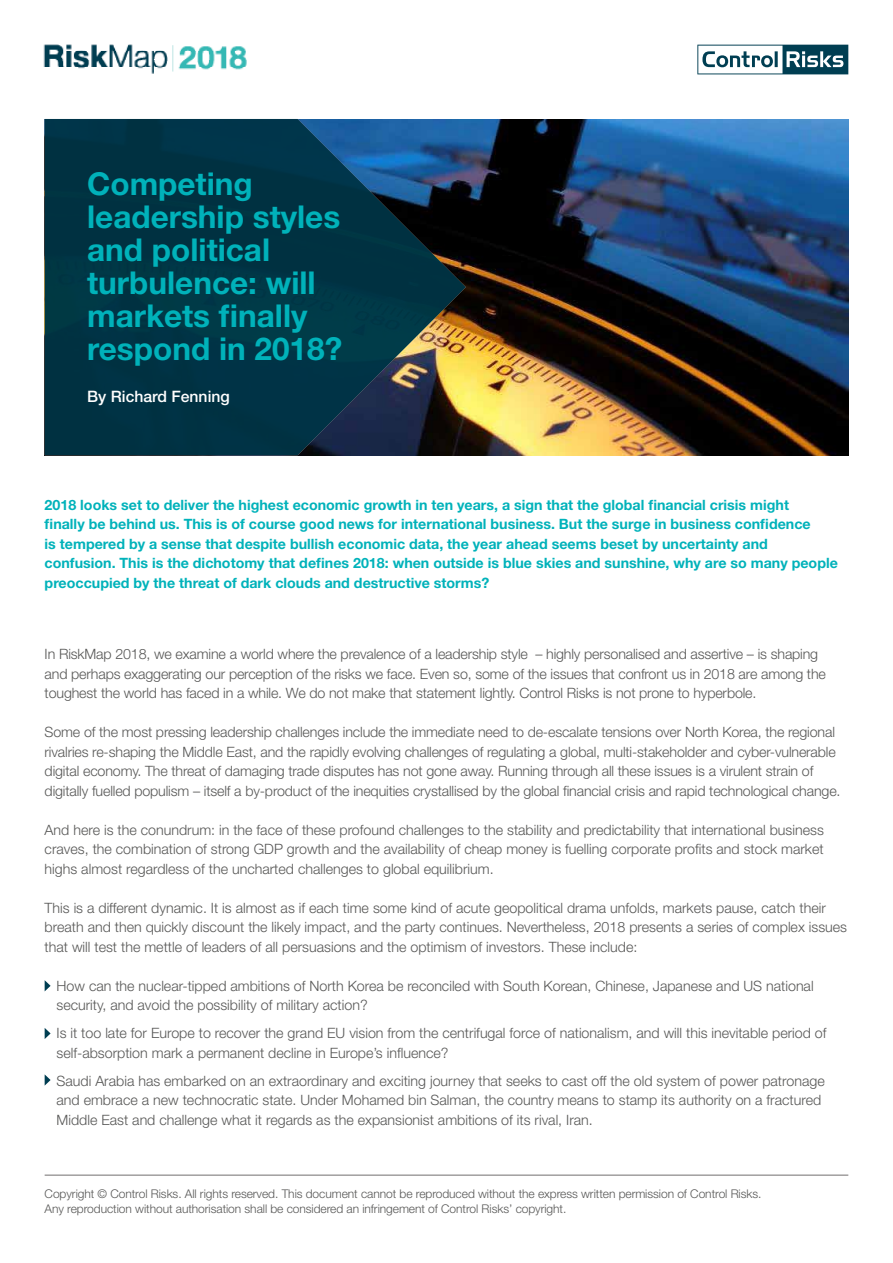
<style>
.page{position:relative;width:893px;height:1263px;background:#fff}
.page>*{position:absolute;margin:0;border:0;box-sizing:border-box;transform-origin:0 0}
.t1{font:700 31.5px/33px "Helvetica Neue LT Std";color:#00b2ba}
.t2{font:500 15.75px "Helvetica Neue LT Std";color:#fff}
.t3{font:300 14.25px/19.5px "Helvetica Neue LT Std";color:#575756}
.t4{font:700 14.25px/19.5px "Helvetica Neue LT Std";color:#00b2ba}
.t5{font:300 12px/15px "Helvetica Neue LT Std";letter-spacing:-.005em;color:#575756}
</style>
<div class="page">
<hr style="left:45px;top:1174px;width:803px;height:2px;background:#a19f9f">
<img style="left:43px;top:45px;width:204px;height:29px">
<svg style="left:697px;top:45px;width:151px;height:29px"></svg>
<img style="left:466px;top:119px;width:382px;height:336px">
<svg style="left:45px;top:119px;width:421px;height:336px;background:#0b3848"></svg>
<svg style="left:45px;top:980px;width:6px;height:11px"></svg>
<svg style="left:45px;top:1028px;width:6px;height:11px"></svg>
<svg style="left:45px;top:1075px;width:6px;height:11px"></svg>
<h1 class="t1" style="left:87px;top:167px;width:256px">Competing leadership styles and political turbulence: will markets finally respond in 2018?</h1>
<p class="t2" style="left:87px;top:387px;width:144px">By Richard Fenning</p>
<p class="t4" style="left:45px;top:495px;width:795px">2018 looks set to deliver the highest economic growth in ten years, a sign that the global financial crisis might<br>finally be behind us. This is of course good news for international business. But the surge in business confidence<br>is tempered by a sense that despite bullish economic data, the year ahead seems beset by uncertainty and confusion. This is the dichotomy that defines 2018: when outside is blue skies and sunshine, why are so many people preoccupied by the threat of dark clouds and destructive storms?</p>
<p class="t3" style="left:45px;top:644px;width:783px">In RiskMap 2018, we examine a world where the prevalence of a leadership style – highly personalised and assertive – is shaping and perhaps exaggerating our perception of the risks we face. Even so, some of the issues that confront us in 2018 are among the toughest the world has faced in a while. We do not make that statement lightly. Control Risks is not prone to hyperbole.</p>
<p class="t3" style="left:45px;top:722px;width:797px">Some of the most pressing leadership challenges include the immediate need to de-escalate tensions over North Korea, the regional rivalries re-shaping the Middle East, and the rapidly evolving challenges of regulating a global, multi-stakeholder and cyber-vulnerable digital economy. The threat of damaging trade disputes has not gone away. Running through all these issues is a virulent strain of digitally fuelled populism – itself a by-product of the inequities crystallised by the global financial crisis and rapid technological change.</p>
<p class="t3" style="left:45px;top:820px;width:781px;text-align:justify">And here is the conundrum: in the face of these profound challenges to the stability and predictability that international business craves, the combination of strong GDP growth and the availability of cheap money is fuelling corporate profits and stock market highs almost regardless of the uncharted challenges to global equilibrium.</p>
<p class="t3" style="left:45px;top:898px;width:804px">This is a different dynamic. It is almost as if each time some kind of acute geopolitical drama unfolds, markets pause, catch their breath and then quickly discount the likely impact, and the party continues. Nevertheless, 2018 presents a series of complex issues that will test the mettle of leaders of all persuasions and the optimism of investors. These include:</p>
<p class="t3" style="left:57px;top:976px;width:759px">How can the nuclear-tipped ambitions of North Korea be reconciled with South Korean, Chinese, Japanese and US national security, and avoid the possibility of military action?</p>
<p class="t3" style="left:57px;top:1023px;width:771px">Is it too late for Europe to recover the grand EU vision from the centrifugal force of nationalism, and will this inevitable period of self-absorption mark a permanent decline in Europe’s influence?</p>
<p class="t3" style="left:57px;top:1071px;width:770px">Saudi Arabia has embarked on an extraordinary and exciting journey that seeks to cast off the old system of power patronage and embrace a new technocratic state. Under Mohamed bin Salman, the country means to stamp its authority on a fractured<br>Middle East and challenge what it regards as the expansionist ambitions of its rival, Iran.</p>
<p class="t5" style="left:45px;top:1186px;width:718px">Copyright © Control Risks. All rights reserved. This document cannot be reproduced without the express written permission of Control Risks.<br>Any reproduction without authorisation shall be considered an infringement of Control Risks’ copyright.</p>
</div>
